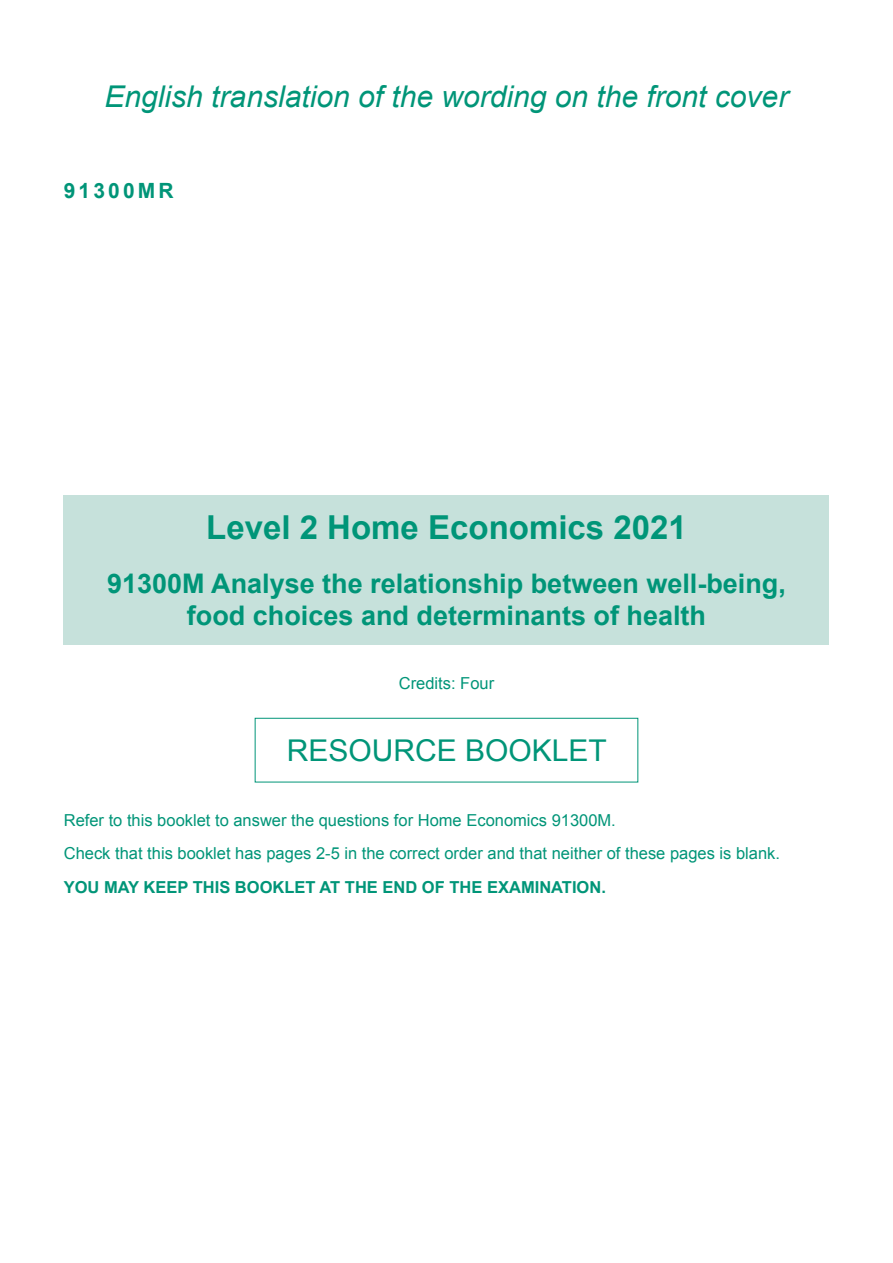
<style>
.page{position:relative;width:893px;height:1263px;background:#fff}
.page>*{position:absolute;margin:0;border:0;box-sizing:border-box;transform-origin:0 0}
.Level_-_Subject_-_Ye{font:700 33px "Arial";color:#009578}
.Inline_frame{font:italic 30px "Arial";color:#009578}
.Booklet_type{font:30px "Arial";color:#009578}
.Std_number_-_Title{font:700 27px/32.4px "Arial";color:#009578;text-align:center}
.Standard_number{font:700 21px "Arial";letter-spacing:.15em;color:#009578}
.Instructions{font:16.5px "Arial";color:#009578}
.Instructions-2{font:700 16.5px "Arial";color:#009578}
.Exam_date___Credits{font:16.5px "Arial";color:#009578}
</style>
<div class="page">
<div style="left:64px;top:495px;width:765px;height:150px;background:#c6e1db"></div>
<div style="left:255px;top:718px;width:383px;height:64px;border:1px solid #009578"></div>
<p class="Inline_frame" style="left:105px;top:77px;width:685px">English translation of the wording on the front cover</p>
<p class="Standard_number" style="left:64px;top:177px;width:111px">91300MR</p>
<p class="Level_-_Subject_-_Ye" style="left:206px;top:506px;width:482px">Level 2 Home Economics 2021</p>
<p class="Std_number_-_Title" style="left:107px;top:568px;width:680px">91300M Analyse the relationship between well-being, food choices and determinants of health</p>
<p class="Exam_date___Credits" style="left:399px;top:672px;width:97px">Credits: Four</p>
<p class="Booklet_type" style="left:287px;top:731px;width:322px">RESOURCE BOOKLET</p>
<p class="Instructions" style="left:64px;top:809px;width:554px">Refer to this booklet to answer the questions for Home Economics 91300M.</p>
<p class="Instructions" style="left:64px;top:843px;width:718px">Check that this booklet has pages 2-5 in the correct order and that neither of these pages is blank.</p>
<p class="Instructions-2" style="left:64px;top:876px;width:544px">YOU MAY KEEP THIS BOOKLET AT THE END OF THE EXAMINATION.</p>
</div>
